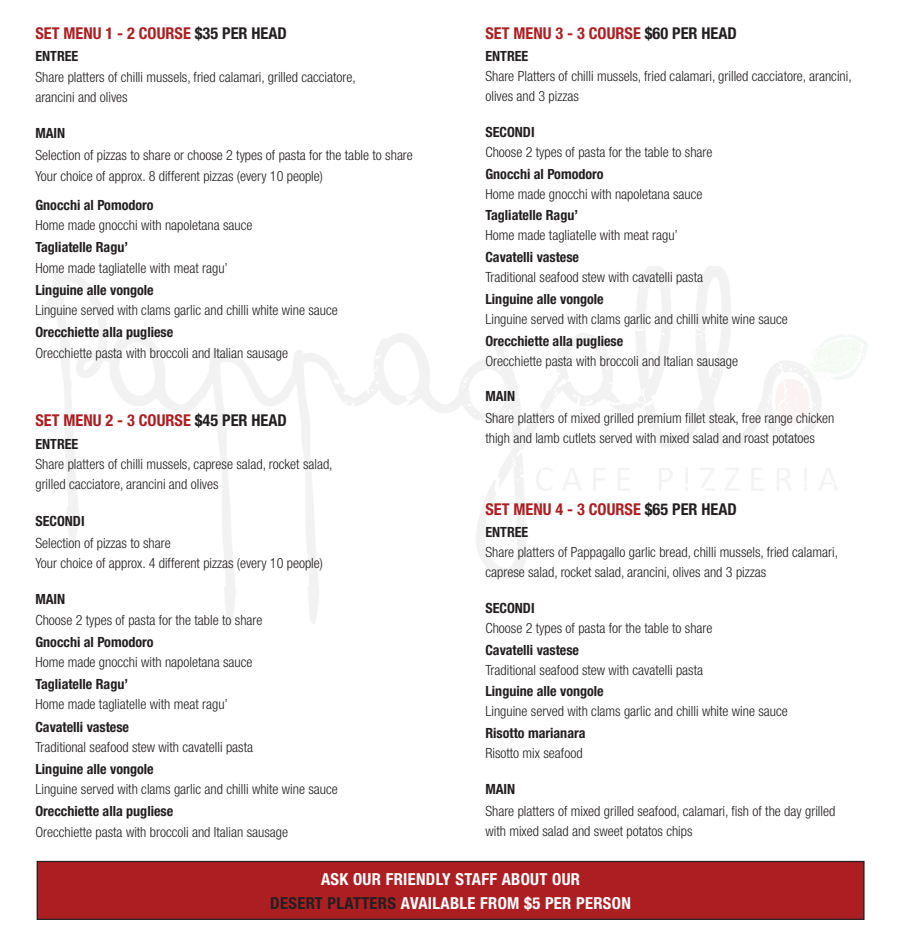
<style>
.page{position:relative;width:900px;height:943px;background:#fff}
.page>*{position:absolute;margin:0;border:0;box-sizing:border-box;transform-origin:0 0}
.t1{font:700 condensed 16.5px/23.8px "Helvetica Neue";letter-spacing:.02em;color:#fff;text-align:center}
.t2{font:700 condensed 16.38px "Helvetica Neue";color:#ad1e22}
.t3{font:300 condensed 14px/20px "Helvetica Neue";color:#231f20}
.t4{font:700 condensed 14px "Helvetica Neue";color:#231f20}
.s1{color:#231f20}
</style>
<div class="page">
<div style="left:37px;top:861px;width:827px;height:58px;background:#ad1e22"></div>
<div style="left:37px;top:860px;width:828px;height:59px;border:1px solid #231f20"></div>
<p class="t2" style="left:35px;top:23px;width:253px">SET MENU 1 - 2 COURSE <span class="s1">$35 PER HEAD</span></p>
<p class="t4" style="left:35px;top:48px;width:44px">ENTREE</p>
<p class="t3" style="left:35px;top:66px;width:322px;line-height:20.4px">Share platters of chilli mussels, fried calamari, grilled cacciatore, arancini and olives</p>
<p class="t4" style="left:35px;top:125px;width:31px">MAIN</p>
<p class="t3" style="left:35px;top:145px;width:379px;line-height:20.4px">Selection of pizzas to share or choose 2 types of pasta for the table to share<br>Your choice of approx. 8 different pizzas (every 10 people)</p>
<p class="t4" style="left:35px;top:196px;width:120px">Gnocchi al Pomodoro</p>
<p class="t3" style="left:35px;top:215px;width:219px">Home made gnocchi with napoletana sauce</p>
<p class="t4" style="left:35px;top:239px;width:94px">Tagliatelle Ragu’</p>
<p class="t3" style="left:35px;top:257px;width:194px">Home made tagliatelle with meat ragu’</p>
<p class="t4" style="left:35px;top:281px;width:120px">Linguine alle vongole</p>
<p class="t3" style="left:35px;top:300px;width:304px">Linguine served with clams garlic and chilli white wine sauce</p>
<p class="t4" style="left:35px;top:324px;width:139px">Orecchiette alla pugliese</p>
<p class="t3" style="left:35px;top:342px;width:254px">Orecchiette pasta with broccoli and Italian sausage</p>
<p class="t2" style="left:485px;top:23px;width:253px">SET MENU 3 - 3 COURSE <span class="s1">$60 PER HEAD</span></p>
<p class="t4" style="left:485px;top:48px;width:44px">ENTREE</p>
<p class="t3" style="left:485px;top:66px;width:368px">Share Platters of chilli mussels, fried calamari, grilled cacciatore, arancini, olives and 3 pizzas</p>
<p class="t4" style="left:485px;top:123px;width:51px">SECONDI</p>
<p class="t3" style="left:485px;top:142px;width:229px">Choose 2 types of pasta for the table to share</p>
<p class="t4" style="left:485px;top:165px;width:120px">Gnocchi al Pomodoro</p>
<p class="t3" style="left:485px;top:183px;width:219px">Home made gnocchi with napoletana sauce</p>
<p class="t4" style="left:485px;top:207px;width:94px">Tagliatelle Ragu’</p>
<p class="t3" style="left:485px;top:225px;width:194px">Home made tagliatelle with meat ragu’</p>
<p class="t4" style="left:485px;top:249px;width:95px">Cavatelli vastese</p>
<p class="t3" style="left:485px;top:267px;width:219px">Traditional seafood stew with cavatelli pasta</p>
<p class="t4" style="left:485px;top:290px;width:120px">Linguine alle vongole</p>
<p class="t3" style="left:485px;top:309px;width:304px">Linguine served with clams garlic and chilli white wine sauce</p>
<p class="t4" style="left:485px;top:332px;width:139px">Orecchiette alla pugliese</p>
<p class="t3" style="left:485px;top:350px;width:254px">Orecchiette pasta with broccoli and Italian sausage</p>
<p class="t4" style="left:485px;top:388px;width:31px">MAIN</p>
<p class="t3" style="left:485px;top:408px;width:351px">Share platters of mixed grilled premium fillet steak, free range chicken thigh and lamb cutlets served with mixed salad and roast potatoes</p>
<p class="t2" style="left:35px;top:411px;width:253px">SET MENU 2 - 3 COURSE <span class="s1">$45 PER HEAD</span></p>
<p class="t4" style="left:35px;top:435px;width:44px">ENTREE</p>
<p class="t3" style="left:35px;top:453px;width:299px;line-height:20.4px">Share platters of chilli mussels, caprese salad, rocket salad, grilled cacciatore, arancini and olives</p>
<p class="t4" style="left:35px;top:512px;width:51px">SECONDI</p>
<p class="t3" style="left:35px;top:532px;width:289px;line-height:20.4px">Selection of pizzas to share<br>Your choice of approx. 4 different pizzas (every 10 people)</p>
<p class="t4" style="left:35px;top:590px;width:31px">MAIN</p>
<p class="t3" style="left:35px;top:609px;width:229px">Choose 2 types of pasta for the table to share</p>
<p class="t4" style="left:35px;top:633px;width:120px">Gnocchi al Pomodoro</p>
<p class="t3" style="left:35px;top:652px;width:219px">Home made gnocchi with napoletana sauce</p>
<p class="t4" style="left:35px;top:675px;width:94px">Tagliatelle Ragu’</p>
<p class="t3" style="left:35px;top:694px;width:194px">Home made tagliatelle with meat ragu’</p>
<p class="t4" style="left:35px;top:718px;width:95px">Cavatelli vastese</p>
<p class="t3" style="left:35px;top:736px;width:219px">Traditional seafood stew with cavatelli pasta</p>
<p class="t4" style="left:35px;top:760px;width:120px">Linguine alle vongole</p>
<p class="t3" style="left:35px;top:779px;width:304px">Linguine served with clams garlic and chilli white wine sauce</p>
<p class="t4" style="left:35px;top:803px;width:139px">Orecchiette alla pugliese</p>
<p class="t3" style="left:35px;top:821px;width:254px">Orecchiette pasta with broccoli and Italian sausage</p>
<p class="t1" style="left:270px;top:867px;width:362px">ASK OUR FRIENDLY STAFF ABOUT OUR<br><span class="s1">DESERT PLATTERS</span> AVAILABLE FROM $5 PER PERSON</p>
<p class="t2" style="left:485px;top:499px;width:253px">SET MENU 4 - 3 COURSE <span class="s1">$65 PER HEAD</span></p>
<p class="t4" style="left:485px;top:523px;width:44px">ENTREE</p>
<p class="t3" style="left:485px;top:542px;width:354px">Share platters of Pappagallo garlic bread, chilli mussels, fried calamari, caprese salad, rocket salad, arancini, olives and 3 pizzas</p>
<p class="t4" style="left:485px;top:599px;width:51px">SECONDI</p>
<p class="t3" style="left:485px;top:618px;width:229px">Choose 2 types of pasta for the table to share</p>
<p class="t4" style="left:485px;top:641px;width:95px">Cavatelli vastese</p>
<p class="t3" style="left:485px;top:659px;width:219px">Traditional seafood stew with cavatelli pasta</p>
<p class="t4" style="left:485px;top:683px;width:120px">Linguine alle vongole</p>
<p class="t3" style="left:485px;top:701px;width:304px">Linguine served with clams garlic and chilli white wine sauce</p>
<p class="t4" style="left:485px;top:724px;width:102px">Risotto marianara</p>
<p class="t3" style="left:485px;top:743px;width:99px">Risotto mix seafood</p>
<p class="t4" style="left:485px;top:780px;width:31px">MAIN</p>
<p class="t3" style="left:485px;top:800px;width:351px">Share platters of mixed grilled seafood, calamari, fish of the day grilled with mixed salad and sweet potatos chips</p>
</div>
